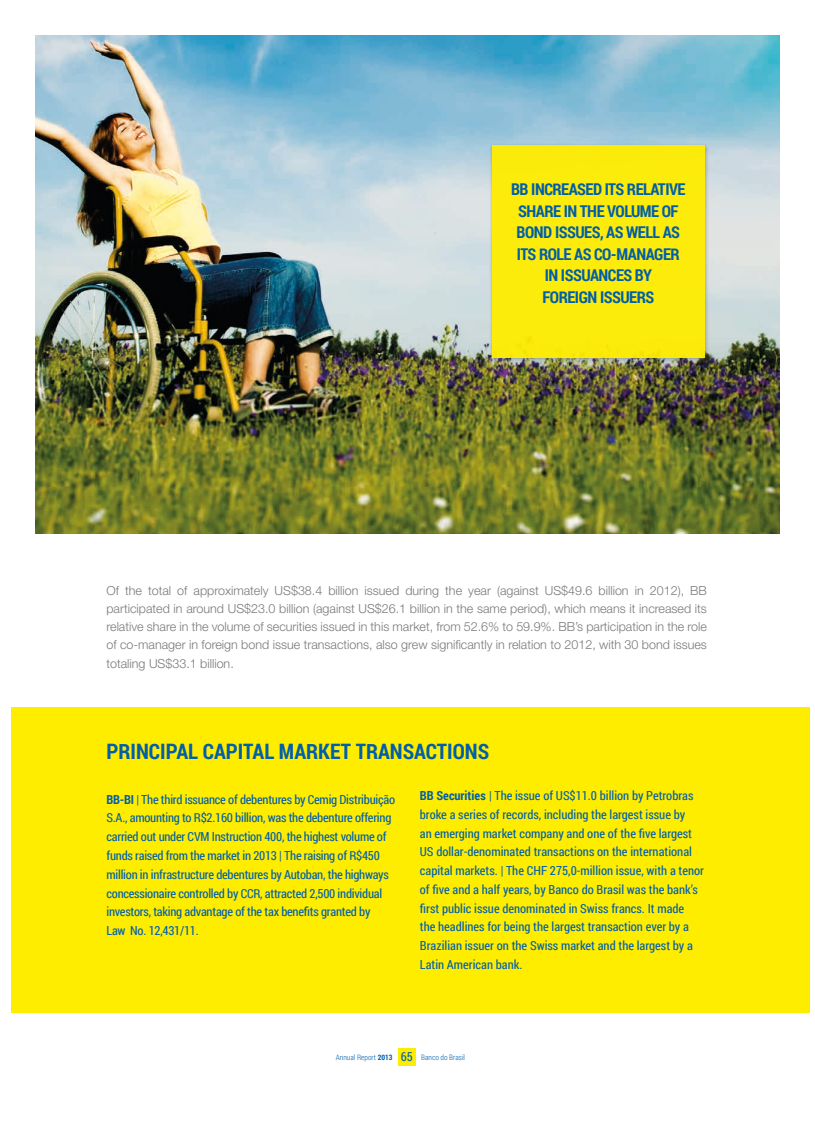
<style>
.page{position:relative;width:815px;height:1124px;background:#fff}
.page>*{position:absolute;margin:0;border:0;box-sizing:border-box;transform-origin:0 0}
.t1{font:700 21.25px "Roboto Condensed";color:#005eaa}
.t2{font:700 16.25px/21.5px "Roboto Condensed";letter-spacing:-.03em;color:#005eaa;text-align:center}
.t3{font:12.5px/18.8px "Roboto Condensed";letter-spacing:-.005em;color:#005eaa}
.t4{font:300 12.5px/18.2px "Helvetica Neue LT Std";color:#77797c;text-align:justify}
.t5{font:300 7.5px "Roboto Condensed";color:#005eaa}
.s1{font-weight:700}
.s2{font-weight:400;font-size:12.25px}
</style>
<div class="page">
<div style="left:398px;top:1048px;width:18px;height:17px;background:#ffed00"></div>
<div style="left:11px;top:707px;width:799px;height:305px;background:#ffed00"></div>
<img style="left:35px;top:36px;width:745px;height:497px">
<div style="left:489px;top:142px;width:221px;height:221px;background:#231f20;opacity:.3"></div>
<div style="left:492px;top:145px;width:212px;height:212px;background:#fcec0b"></div>
<h2 class="t2" style="left:511px;top:178px;width:176px">BB INCREASED ITS RELATIVE<br>SHARE IN THE VOLUME OF<br>BOND ISSUES, AS WELL AS<br>ITS ROLE AS CO-MANAGER<br>IN ISSUANCES BY<br>FOREIGN ISSUERS</h2>
<p class="t4" style="left:106px;top:580px;width:602px">Of the total of approximately US$38.4 billion issued during the year (against US$49.6 billion in 2012), BB participated in around US$23.0 billion (against US$26.1 billion in the same period), which means it increased its relative share in the volume of securities issued in this market, from 52.6% to 59.9%. BB’s participation in the role of co-manager in foreign bond issue transactions, also grew significantly in relation to 2012, with 30 bond issues totaling US$33.1 billion.</p>
<h1 class="t1" style="left:106px;top:736px;width:384px">PRINCIPAL CAPITAL MARKET TRANSACTIONS</h1>
<p class="t3" style="left:420px;top:785px;width:286px"><span class="s1">BB Securities</span> | The issue of US$11.0 billion by Petrobras broke a series of records, including the largest issue by<br>an emerging market company and one of the five largest US dollar-denominated transactions on the international capital markets. | The CHF 275,0-million issue, with a tenor of five and a half years, by Banco do Brasil was the bank’s first public issue denominated in Swiss francs. It made<br>the headlines for being the largest transaction ever by a Brazilian issuer on the Swiss market and the largest by a Latin American bank.</p>
<p class="t3" style="left:106px;top:789px;width:290px"><span class="s1">BB-BI</span> | The third issuance of debentures by Cemig Distribuição S.A., amounting to R$2.160 billion, was the debenture offering carried out under CVM Instruction 400, the highest volume of funds raised from the market in 2013 | The raising of R$450 million in infrastructure debentures by Autoban, the highways concessionaire controlled by CCR, attracted 2,500 individual investors, taking advantage of the tax benefits granted by<br>Law No. 12,431/11.</p>
<p class="t5" style="left:336px;top:1051px;width:131px">Annual Report <span class="s1">2013</span> <span class="s2">65</span> Banco do Brasil</p>
</div>
